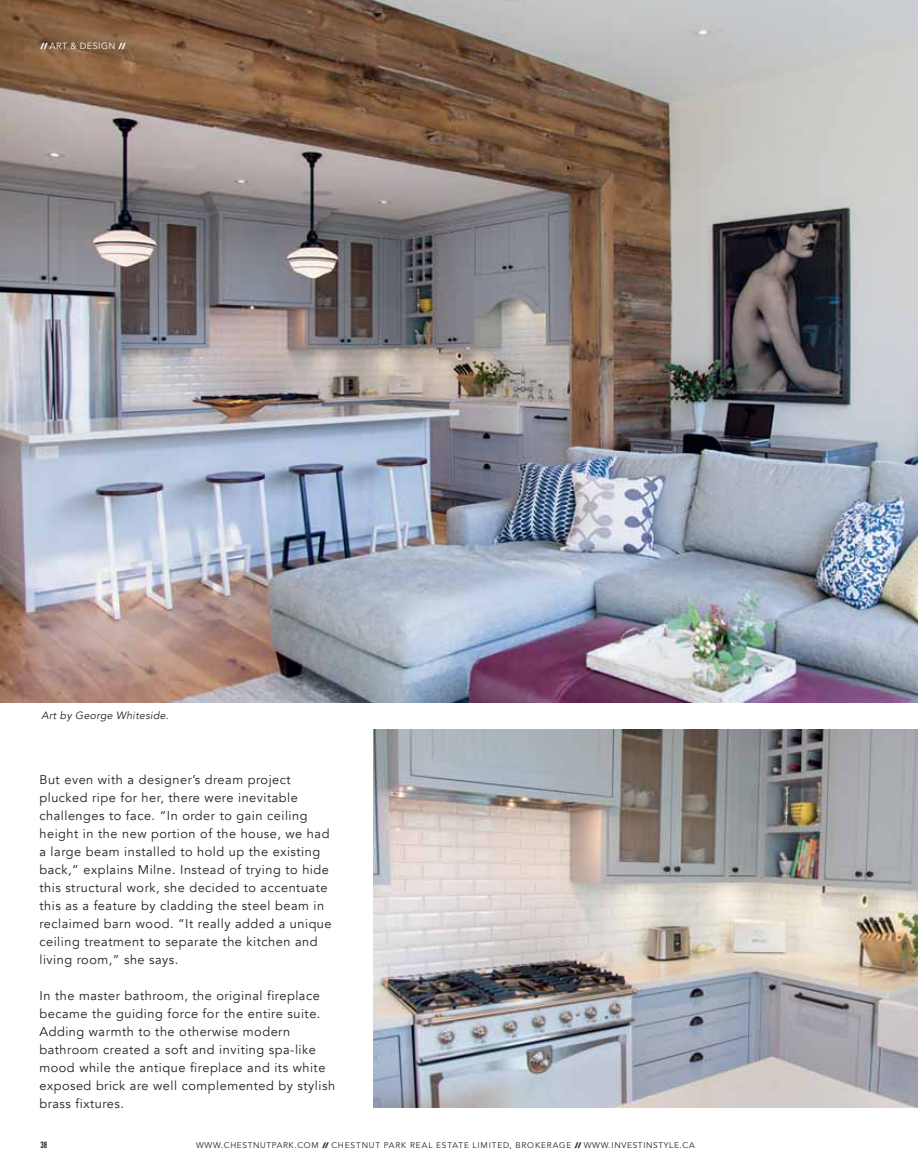
<style>
.page{position:relative;width:918px;height:1175px;background:#fff}
.page>*{position:absolute;margin:0;border:0;box-sizing:border-box;transform-origin:0 0}
.t1{font:12.75px/18px "Avenir";letter-spacing:.04em;color:#231f20}
.t2{font:italic 10.5px "Avenir";letter-spacing:.03em;color:#231f20}
.t3{font:9px "Avenir";letter-spacing:.055em;color:#fff}
.t4{font:700 9px "DIN Condensed";color:#231f20}
.t5{font:8.25px "Avenir";letter-spacing:.08em;color:#231f20}
.s1{font-family:"Phosphate Solid"}
</style>
<div class="page">
<img style="left:0;top:0;width:918px;height:702px">
<img style="left:374px;top:729px;width:544px;height:378px">
<p class="t3" style="left:41px;top:40px;width:87px"><span class="s1">//</span> ART &amp; DESIGN <span class="s1">//</span></p>
<p class="t2" style="left:42px;top:708px;width:129px">Art by George Whiteside.</p>
<p class="t1" style="left:39px;top:771px;width:294px">But even with a designer’s dream project plucked ripe for her, there were inevitable challenges to face. “In order to gain ceiling height in the new portion of the house, we had a large beam installed to hold up the existing back,” explains Milne. Instead of trying to hide this structural work, she decided to accentuate this as a feature by cladding the steel beam in reclaimed barn wood. “It really added a unique ceiling treatment to separate the kitchen and living room,” she says.</p>
<p class="t1" style="left:39px;top:987px;width:297px">In the master bathroom, the original fireplace became the guiding force for the entire suite.<br>Adding warmth to the otherwise modern bathroom created a soft and inviting spa-like mood while the antique fireplace and its white exposed brick are well complemented by stylish brass fixtures.</p>
<p class="t4" style="left:40px;top:1141px;width:8px">38</p>
<p class="t5" style="left:196px;top:1139px;width:500px">WWW.CHESTNUTPARK.COM <span class="s1">//</span> CHESTNUT PARK REAL ESTATE LIMITED, BROKERAGE <span class="s1">//</span> WWW.INVESTINSTYLE.CA</p>
</div>
